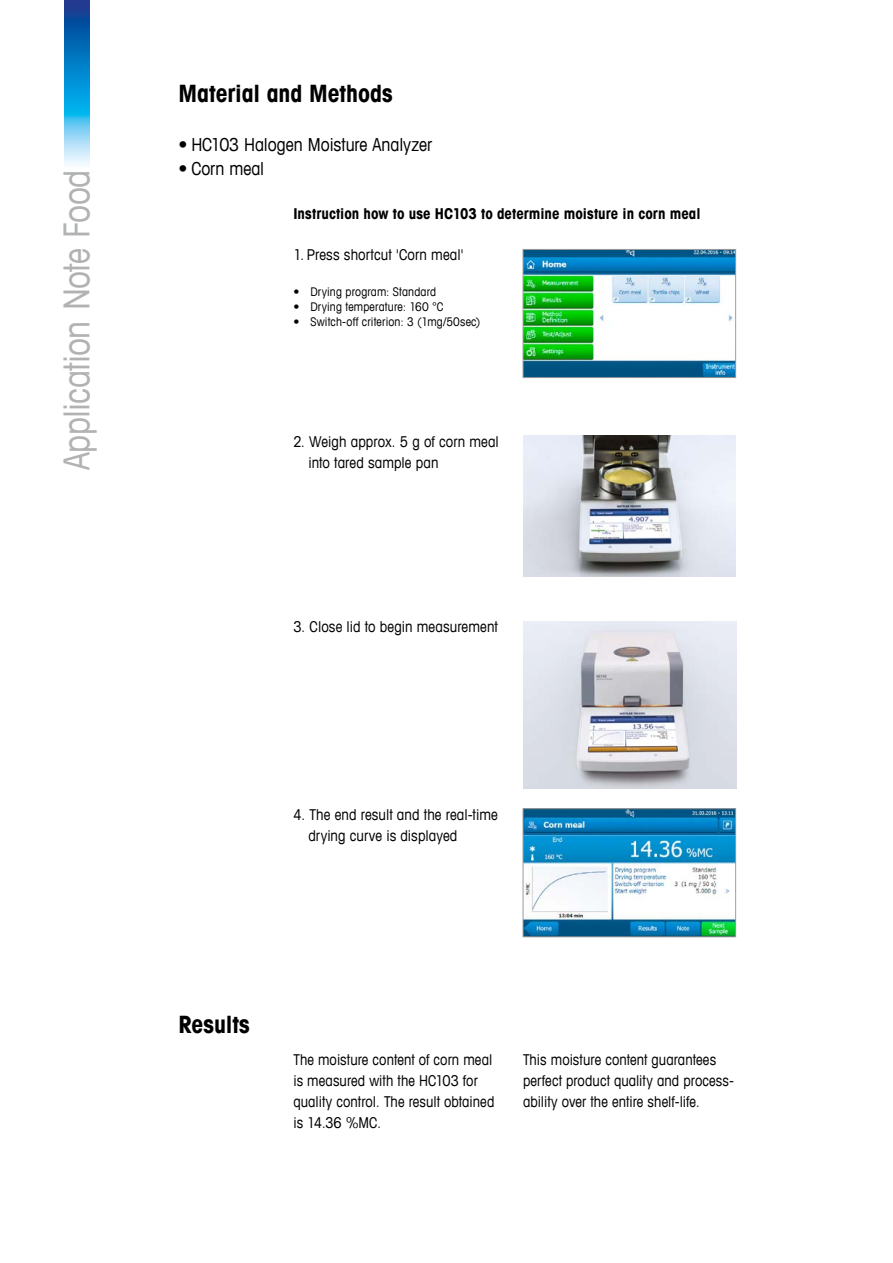
<style>
.page{position:relative;width:893px;height:1263px;background:#fff}
.page>*{position:absolute;margin:0;border:0;box-sizing:border-box;transform-origin:0 0}
.t1{font:condensed 36px "Avant Garde Com";letter-spacing:-.02em;color:#b1b2b3}
.t2{font:700 condensed 24px "Avant Garde Com";letter-spacing:-.005em;color:#000}
.t3{font:condensed 18px "Avant Garde Com";letter-spacing:-.005em;color:#000}
.t4{font:condensed 15px/21px "Avant Garde Com";letter-spacing:.005em;color:#000}
.t5{font:700 condensed 15px "Avant Garde Com";letter-spacing:.005em;color:#000}
.t6{font:condensed 12px "Avant Garde Com";letter-spacing:.015em;color:#000}
</style>
<div class="page">
<img style="left:64px;top:0;width:26px;height:165px">
<img style="left:523px;top:435px;width:213px;height:142px">
<img style="left:523px;top:621px;width:213px;height:167px">
<img style="left:525px;top:251px;width:209px;height:125px">
<div style="left:523px;top:249px;width:213px;height:129px;border:1px solid #9c9c9d"></div>
<img style="left:525px;top:810px;width:209px;height:125px">
<div style="left:523px;top:808px;width:213px;height:129px;border:1px solid #9c9c9d"></div>
<h1 class="t1" style="left:54px;top:470px;width:302px;rotate:-90deg">Application Note Food</h1>
<h2 class="t2" style="left:179px;top:78px;width:216px">Material and Methods</h2>
<p class="t3" style="left:179px;top:134px;width:255px">• HC103 Halogen Moisture Analyzer</p>
<p class="t3" style="left:179px;top:158px;width:87px">• Corn meal</p>
<p class="t5" style="left:293px;top:204px;width:409px">Instruction how to use HC103 to determine moisture in corn meal</p>
<p class="t4" style="left:293px;top:244px;width:172px">1. Press shortcut 'Corn meal'</p>
<p class="t6" style="left:293px;top:285px;width:144px">• Drying program: Standard</p>
<p class="t6" style="left:293px;top:300px;width:152px">• Drying temperature: 160 °C</p>
<p class="t6" style="left:293px;top:315px;width:189px">• Switch-off criterion: 3 (1mg/50sec)</p>
<p class="t4" style="left:308px;top:431px;width:192px;text-indent:-15px">2. Weigh approx. 5 g of corn meal into tared sample pan</p>
<p class="t4" style="left:293px;top:616px;width:206px">3. Close lid to begin measurement</p>
<p class="t4" style="left:308px;top:803px;width:191px;text-indent:-15px">4. The end result and the real-time drying curve is displayed</p>
<h2 class="t2" style="left:179px;top:1009px;width:73px">Results</h2>
<p class="t4" style="left:293px;top:1048px;width:202px">The moisture content of corn meal is measured with the HC103 for quality control. The result obtained is 14.36 %MC.</p>
<p class="t4" style="left:523px;top:1048px;width:213px">This moisture content guarantees perfect product quality and process&shy;ability over the entire shelf-life.</p>
</div>
